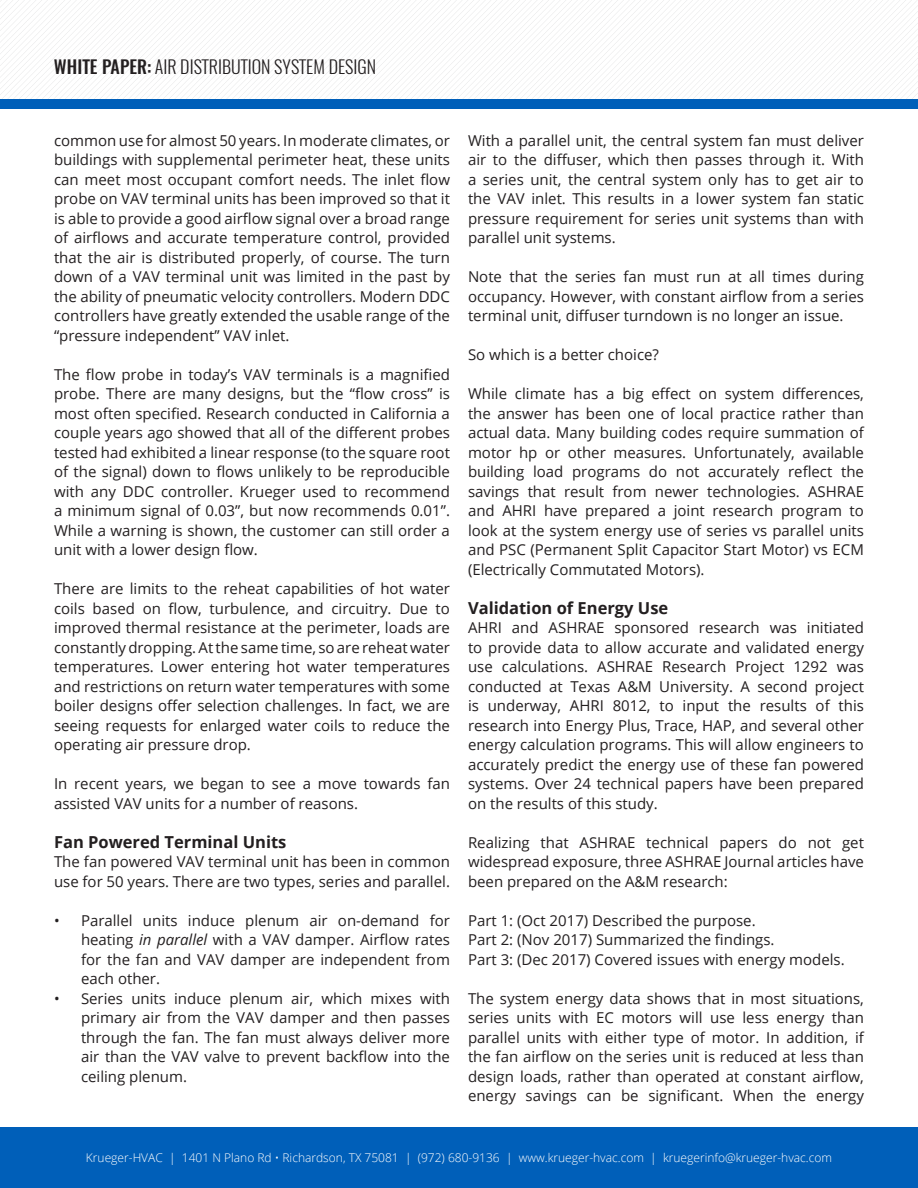
<style>
.page{position:relative;width:918px;height:1188px;background:#fff}
.page>*{position:absolute;margin:0;border:0;box-sizing:border-box;transform-origin:0 0}
.t1{font:300 18px "Oswald";color:#231f20}
.t2{font:700 16.5px "Open Sans";color:#231f20}
.t3{font:15px/19.5px "Open Sans";color:#231f20;text-align:justify}
.t4{font:300 12px "Open Sans";color:#fff}
.s1{font-weight:500}
.s2{font-style:italic}
</style>
<div class="page">
<img style="left:0;top:0;width:918px;height:99px">
<div style="left:0;top:99px;width:918px;height:10px;background:#005fb9"></div>
<div style="left:0;top:1128px;width:918px;height:60px;background:#005fb9"></div>
<p class="t1" style="left:54px;top:54px;width:324px"><span class="s1">WHITE PAPER:</span> AIR DISTRIBUTION SYSTEM DESIGN</p>
<p class="t3" style="left:54px;top:130px;width:398px">common use for almost 50 years. In moderate climates, or buildings with supplemental perimeter heat, these units can meet most occupant comfort needs. The inlet flow probe on VAV terminal units has been improved so that it is able to provide a good airflow signal over a broad range of airflows and accurate temperature control, provided that the air is distributed properly, of course. The turn down of a VAV terminal unit was limited in the past by the ability of pneumatic velocity controllers. Modern DDC controllers have greatly extended the usable range of the “pressure independent” VAV inlet.</p>
<p class="t3" style="left:54px;top:364px;width:398px">The flow probe in today’s VAV terminals is a magnified probe. There are many designs, but the “flow cross” is most often specified. Research conducted in California a couple years ago showed that all of the different probes tested had exhibited a linear response (to the square root of the signal) down to flows unlikely to be reproducible with any DDC controller. Krueger used to recommend a minimum signal of 0.03”, but now recommends 0.01”.<br>While a warning is shown, the customer can still order a unit with a lower design flow.</p>
<p class="t3" style="left:54px;top:579px;width:398px">There are limits to the reheat capabilities of hot water coils based on flow, turbulence, and circuitry. Due to improved thermal resistance at the perimeter, loads are constantly dropping. At the same time, so are reheat water temperatures. Lower entering hot water temperatures and restrictions on return water temperatures with some boiler designs offer selection challenges. In fact, we are seeing requests for enlarged water coils to reduce the operating air pressure drop.</p>
<p class="t3" style="left:54px;top:774px;width:397px">In recent years, we began to see a move towards fan assisted VAV units for a number of reasons.</p>
<p class="t2" style="left:54px;top:830px;width:234px">Fan Powered Terminal Units</p>
<p class="t3" style="left:54px;top:852px;width:397px">The fan powered VAV terminal unit has been in common use for 50 years. There are two types, series and parallel.</p>
<p class="t3" style="left:81px;top:910px;width:370px;text-indent:-27px">• Parallel units induce plenum air on-demand for heating <span class="s2">in parallel</span> with a VAV damper. Airflow rates for the fan and VAV damper are independent from each other.</p>
<p class="t3" style="left:81px;top:988px;width:371px;text-indent:-27px">• Series units induce plenum air, which mixes with primary air from the VAV damper and then passes through the fan. The fan must always deliver more air than the VAV valve to prevent backflow into the ceiling plenum.</p>
<p class="t3" style="left:468px;top:130px;width:398px">With a parallel unit, the central system fan must deliver air to the diffuser, which then passes through it. With a series unit, the central system only has to get air to the VAV inlet. This results in a lower system fan static pressure requirement for series unit systems than with parallel unit systems.</p>
<p class="t3" style="left:468px;top:267px;width:398px">Note that the series fan must run at all times during occupancy. However, with constant airflow from a series terminal unit, diffuser turndown is no longer an issue.</p>
<p class="t3" style="left:468px;top:345px;width:193px">So which is a better choice?</p>
<p class="t3" style="left:468px;top:384px;width:398px">While climate has a big effect on system differences, the answer has been one of local practice rather than actual data. Many building codes require summation of motor hp or other measures. Unfortunately, available building load programs do not accurately reflect the savings that result from newer technologies. ASHRAE and AHRI have prepared a joint research program to look at the system energy use of series vs parallel units and PSC (Permanent Split Capacitor Start Motor) vs ECM (Electrically Commutated Motors).</p>
<p class="t2" style="left:468px;top:596px;width:202px">Validation of Energy Use</p>
<p class="t3" style="left:468px;top:618px;width:398px">AHRI and ASHRAE sponsored research was initiated to provide data to allow accurate and validated energy use calculations. ASHRAE Research Project 1292 was conducted at Texas A&amp;M University. A second project is underway, AHRI 8012, to input the results of this research into Energy Plus, Trace, HAP, and several other energy calculation programs. This will allow engineers to accurately predict the energy use of these fan powered systems. Over 24 technical papers have been prepared on the results of this study.</p>
<p class="t3" style="left:468px;top:832px;width:398px">Realizing that ASHRAE technical papers do not get widespread exposure, three ASHRAE Journal articles have been prepared on the A&amp;M research:</p>
<p class="t3" style="left:468px;top:910px;width:289px">Part 1: (Oct 2017) Described the purpose.</p>
<p class="t3" style="left:468px;top:930px;width:308px">Part 2: (Nov 2017) Summarized the findings.</p>
<p class="t3" style="left:468px;top:949px;width:378px">Part 3: (Dec 2017) Covered issues with energy models.</p>
<p class="t3" style="left:468px;top:988px;width:398px">The system energy data shows that in most situations, series units with EC motors will use less energy than parallel units with either type of motor. In addition, if the fan airflow on the series unit is reduced at less than design loads, rather than operated at constant airflow, energy savings can be significant. When the energy</p>
<p class="t4" style="left:86px;top:1150px;width:748px">Krueger-HVAC | 1401 N Plano Rd • Richardson, TX 75081 | (972) 680-9136 | www.krueger-hvac.com | kruegerinfo@krueger-hvac.com</p>
</div>
